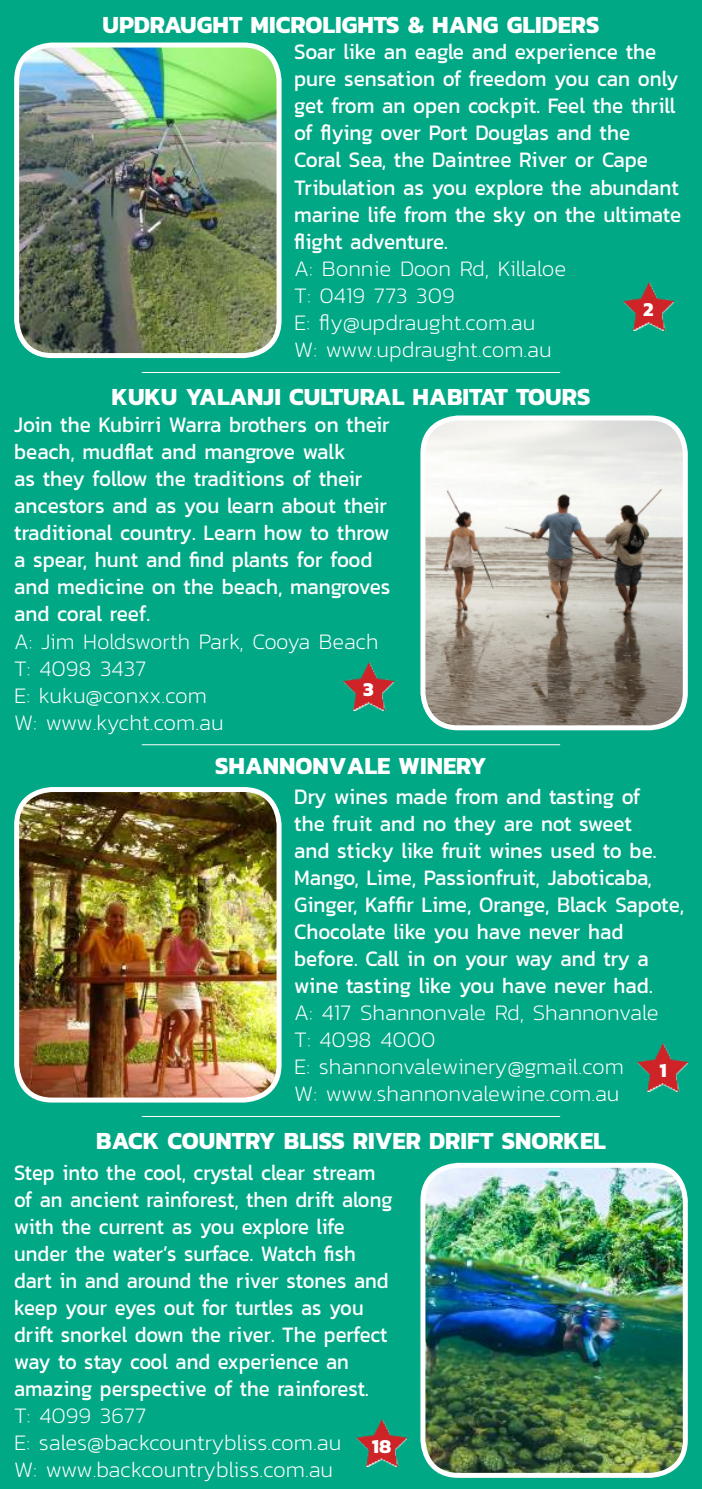
<style>
.page{position:relative;width:702px;height:1489px;background:#fff}
.page>*{position:absolute;margin:0;border:0;box-sizing:border-box;transform-origin:0 0}
.t1{font:700 25px "Kanit";color:#fff;scale:.96 1}
.t2{font:22.5px/27px "Kanit";color:#fff;scale:.92 1}
.t3{font:200 22.5px/27px "Kanit";color:#fff}
.t4{font:22.5px/27px "Kanit";color:#fff;scale:.9 1}
.t5{font:700 20px "Kanit";color:#fff}
</style>
<div class="page">
<div style="left:0;top:0;width:702px;height:1488px;background:#00a886"></div>
<img style="left:17px;top:45px;width:262px;height:307px">
<div style="left:14px;top:43px;width:267px;height:315px;border:5px solid #fff;border-radius:35px"></div>
<img style="left:426px;top:421px;width:259px;height:306px">
<div style="left:420px;top:415px;width:267px;height:315px;border:5px solid #fff;border-radius:35px"></div>
<img style="left:20px;top:789px;width:259px;height:310px">
<div style="left:14px;top:787px;width:267px;height:315px;border:5px solid #fff;border-radius:35px"></div>
<hr style="left:142px;top:372px;width:418px;height:1px;background:#fff">
<img style="left:623px;top:283px;width:50px;height:47px">
<hr style="left:142px;top:744px;width:418px;height:1px;background:#fff">
<img style="left:343px;top:662px;width:50px;height:48px">
<hr style="left:142px;top:1115px;width:418px;height:1px;background:#fff">
<img style="left:638px;top:1043px;width:49px;height:48px">
<img style="left:426px;top:1168px;width:259px;height:307px">
<div style="left:420px;top:1162px;width:267px;height:315px;border:5px solid #fff;border-radius:35px"></div>
<img style="left:356px;top:1419px;width:50px;height:47px">
<p class="t1" style="left:102px;top:15px;width:519px">UPDRAUGHT MICROLIGHTS &amp; HANG GLIDERS</p>
<p class="t2" style="left:294px;top:41px;width:422px">Soar like an eagle and experience the pure sensation of freedom you can only get from an open cockpit. Feel the thrill of flying over Port Douglas and the Coral Sea, the Daintree River or Cape Tribulation as you explore the abundant marine life from the sky on the ultimate flight adventure.</p>
<p class="t3" style="left:294px;top:255px;width:273px">A: Bonnie Doon Rd, Killaloe<br>T: 0419 773 309<br>E: fly@updraught.com.au<br>W: www.updraught.com.au</p>
<p class="t5" style="left:643px;top:302px;width:12px">2</p>
<p class="t1" style="left:112px;top:387px;width:500px">KUKU YALANJI CULTURAL HABITAT TOURS</p>
<p class="t2" style="left:14px;top:413px;width:410px">Join the Kubirri Warra brothers on their beach, mudflat and mangrove walk<br>as they follow the traditions of their ancestors and as you learn about their traditional country. Learn how to throw a spear, hunt and find plants for food and medicine on the beach, mangroves and coral reef.</p>
<p class="t3" style="left:14px;top:627px;width:366px">A: Jim Holdsworth Park, Cooya Beach<br>T: 4098 3437<br>E: kuku@conxx.com<br>W: www.kycht.com.au</p>
<p class="t5" style="left:363px;top:682px;width:12px">3</p>
<p class="t1" style="left:215px;top:756px;width:284px">SHANNONVALE WINERY</p>
<p class="t2" style="left:294px;top:782px;width:425px">Dry wines made from and tasting of<br>the fruit and no they are not sweet<br>and sticky like fruit wines used to be.<br>Mango, Lime, Passionfruit, Jaboticaba, Ginger, Kaffir Lime, Orange, Black Sapote, Chocolate like you have never had before. Call in on your way and try a wine tasting like you have never had.</p>
<p class="t3" style="left:294px;top:998px;width:365px">A: 417 Shannonvale Rd, Shannonvale<br>T: 4098 4000<br>E: shannonvalewinery@gmail.com<br>W: www.shannonvalewine.com.au</p>
<p class="t5" style="left:659px;top:1063px;width:9px">1</p>
<p class="t1" style="left:96px;top:1131px;width:532px">BACK COUNTRY BLISS RIVER DRIFT SNORKEL</p>
<p class="t4" style="left:14px;top:1160px;width:422px">Step into the cool, crystal clear stream of an ancient rainforest, then drift along with the current as you explore life under the water’s surface. Watch fish dart in and around the river stones and keep your eyes out for turtles as you drift snorkel down the river. The perfect way to stay cool and experience an amazing perspective of the rainforest.</p>
<p class="t3" style="left:14px;top:1402px;width:328px">T: 4099 3677<br>E: sales@backcountrybliss.com.au<br>W: www.backcountrybliss.com.au</p>
<p class="t5" style="left:372px;top:1438px;width:21px">18</p>
</div>
